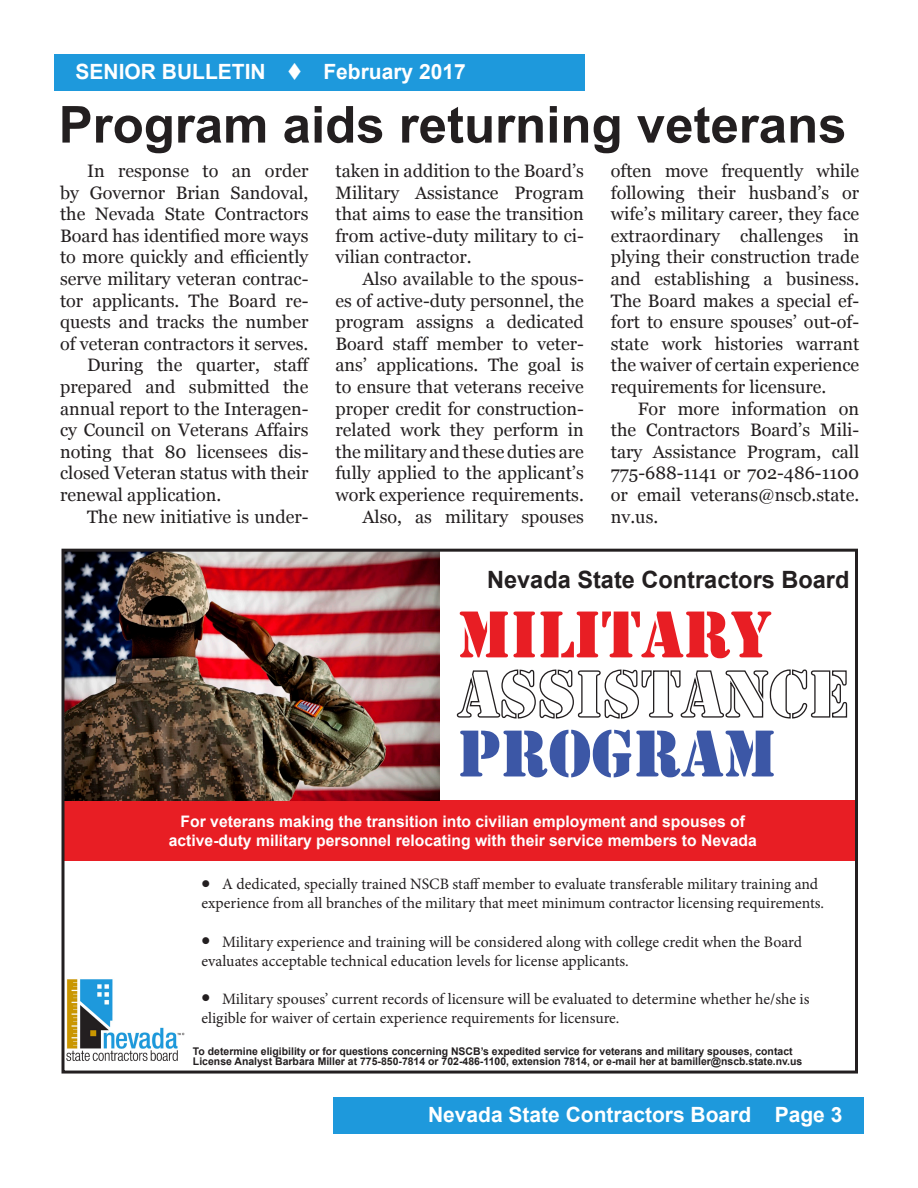
<style>
.page{position:relative;width:918px;height:1188px;background:#fff}
.page>*{position:absolute;margin:0;border:0;box-sizing:border-box;transform-origin:0 0}
.t1{font:68.85px/119.1px "Stencil";color:#e81e24}
.headline{font:700 51px "Arial";color:#231f20}
.t2{font:700 23.85px "Arial";color:#231f20}
.t3{font:700 21px "Arial";color:#fff}
.body_copy{font:18px/21.6px "Georgia";color:#231f20;text-align:justify}
.t4{font:15.9px/19px "Minion Pro";color:#231f20}
.t5{font:700 15.9px/19px "Arial";color:#fff;text-align:center}
.t6{font:700 10.65px/10.6px "Arial";color:#231f20}
.s1{color:#3c57a6}
</style>
<div class="page">
<div style="left:333px;top:1097px;width:531px;height:37px;background:#1e99dc"></div>
<div style="left:54px;top:54px;width:531px;height:37px;background:#1e99dc"></div>
<svg style="left:456px;top:669px;width:392px;height:50px"></svg>
<div style="left:63px;top:800px;width:794px;height:61px;background:#e81e24"></div>
<img style="left:66px;top:979px;width:119px;height:82px">
<img style="left:66px;top:553px;width:374px;height:247px">
<div style="left:62px;top:549px;width:796px;height:525px;border:3px solid #231f20"></div>
<p class="t3" style="left:76px;top:58px;width:392px">SENIOR BULLETIN ▼ February 2017</p>
<p class="headline" style="left:59px;top:91px;width:789px">Program aids returning veterans</p>
<p class="body_copy" style="left:60px;top:160px;width:250px;text-indent:27px">In response to an order by Governor Brian Sandoval, the Nevada State Contractors Board has identified more ways to more quickly and efficiently serve military veteran contrac&shy;tor applicants. The Board re&shy;quests and tracks the number of veteran contractors it serves.</p>
<p class="body_copy" style="left:60px;top:355px;width:250px;text-indent:27px">During the quarter, staff prepared and submitted the annual report to the Interagen&shy;cy Council on Veterans Affairs noting that 80 licensees dis&shy;closed Veteran status with their renewal application.</p>
<p class="body_copy" style="left:87px;top:506px;width:223px">The new initiative is under-</p>
<p class="body_copy" style="left:335px;top:160px;width:250px">taken in addition to the Board’s Military Assistance Program that aims to ease the transition from active-duty military to ci&shy;vilian contractor.</p>
<p class="body_copy" style="left:335px;top:268px;width:250px;text-indent:27px">Also available to the spous&shy;es of active-duty personnel, the program assigns a dedicated Board staff member to veter&shy;ans’ applications. The goal is to ensure that veterans receive proper credit for construction&shy;related work they perform in the military and these duties are fully applied to the applicant’s work experience requirements.</p>
<p class="body_copy" style="left:362px;top:506px;width:223px">Also, as military spouses</p>
<p class="body_copy" style="left:611px;top:160px;width:250px">often move frequently while following their husband’s or wife’s military career, they face extraordinary challenges in plying their construction trade and establishing a business.<br>The Board makes a special ef&shy;fort to ensure spouses’ out-of&shy;state work histories warrant the waiver of certain experience requirements for licensure.</p>
<p class="body_copy" style="left:611px;top:398px;width:250px;text-indent:27px">For more information on the Contractors Board’s Mili&shy;tary Assistance Program, call 775-688-1141 or 702-486-1100 or email veterans@nscb.state. nv.us.</p>
<p class="t2" style="left:487px;top:564px;width:364px">Nevada State Contractors Board</p>
<p class="t1" style="left:457px;top:576px;width:321px">MILITARY<br><span class="s1">PROGRAM</span></p>
<p class="t5" style="left:169px;top:812px;width:590px">For veterans making the transition into civilian employment and spouses of active-duty military personnel relocating with their service members to Nevada</p>
<p class="t4" style="left:201px;top:875px;width:624px">● A dedicated, specially trained NSCB staff member to evaluate transferable military training and experience from all branches of the military that meet minimum contractor licensing requirements.</p>
<p class="t4" style="left:201px;top:932px;width:602px">● Military experience and training will be considered along with college credit when the Board evaluates acceptable technical education levels for license applicants.</p>
<p class="t4" style="left:201px;top:989px;width:610px">● Military spouses’ current records of licensure will be evaluated to determine whether he/she is eligible for waiver of certain experience requirements for licensure.</p>
<p class="t6" style="left:193px;top:1046px;width:611px">To determine eligibility or for questions concerning NSCB’s expedited service for veterans and military spouses, contact<br>License Analyst Barbara Miller at 775-850-7814 or 702-486-1100, extension 7814, or e-mail her at bamiller@nscb.state.nv.us</p>
<p class="t3" style="left:428px;top:1100px;width:416px">Nevada State Contractors Board Page 3</p>
</div>
